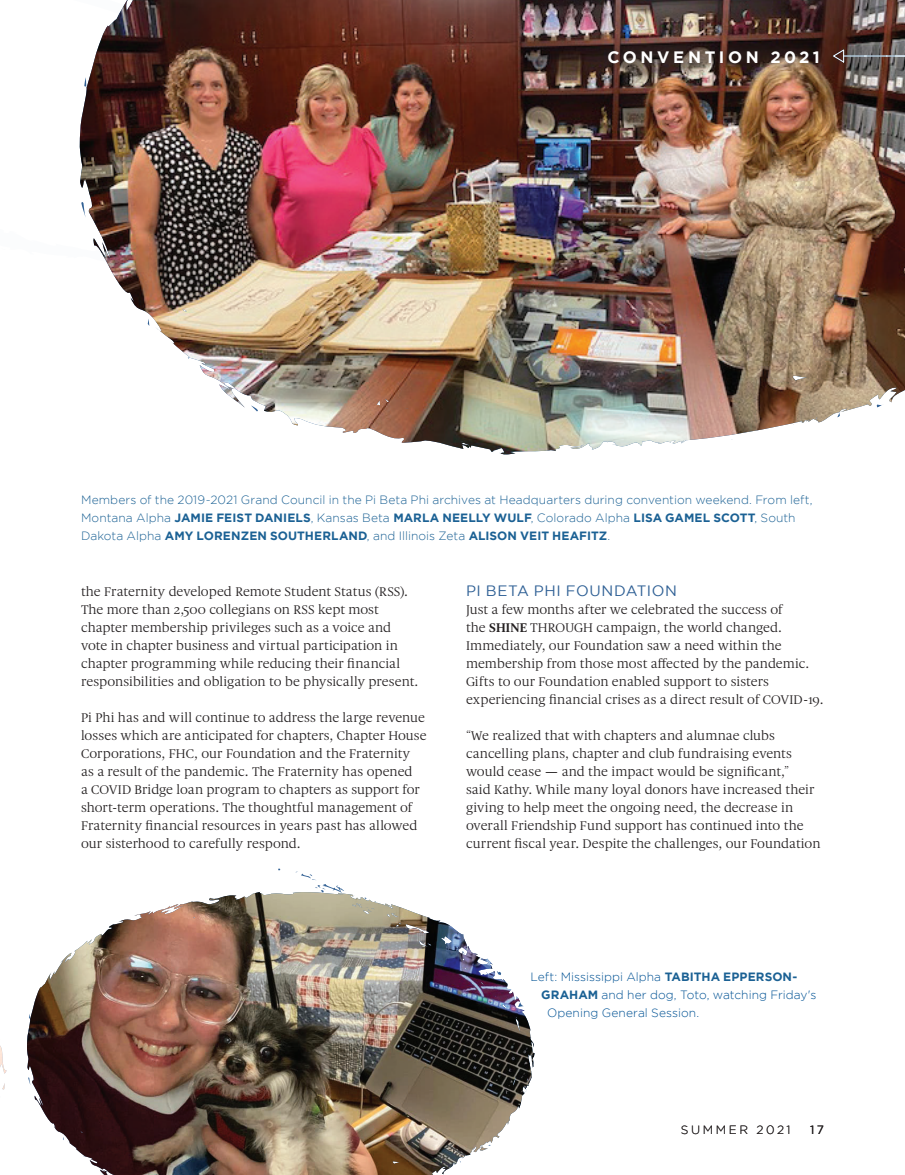
<style>
.page{position:relative;width:905px;height:1175px;background:#fff}
.page>*{position:absolute;margin:0;border:0;box-sizing:border-box;transform-origin:0 0}
.t1{font:700 16.5px "Gotham";letter-spacing:.215em;color:#fff}
.body_-_regular_parag{font:15px "Gotham";letter-spacing:.04em;color:#2f6095}
.body_-_regular_parag-2{font:13.5px/18px "Gauthier FY";letter-spacing:.005em;color:#231f20}
.t2{font:300 12px/18px "Gotham";letter-spacing:.005em;color:#1b6194}
.t3{font:300 12px "Gotham";letter-spacing:.005em;color:#005294}
.t4{font:300 12px "Gotham";letter-spacing:.215em;color:#231f20}
.t5{font:12px "Gotham";color:#231f20}
.s1{font-weight:700}
.s2{font-weight:700;color:#1b6194}
</style>
<div class="page">
<img style="left:682px;top:0;width:222px;height:443px">
<img style="left:80px;top:0;width:602px;height:455px">
<svg style="left:155px;top:327px;width:4px;height:3px"></svg>
<svg style="left:837px;top:412px;width:4px;height:5px"></svg>
<img style="left:0;top:1046px;width:7px;height:44px">
<div style="left:600px;top:43px;width:226px;height:28px;background:#231f20;opacity:.35"></div>
<svg style="left:833px;top:49px;width:71px;height:14px"></svg>
<svg style="left:295px;top:871px;width:49px;height:20px"></svg>
<svg style="left:252px;top:891px;width:283px;height:262px"></svg>
<img style="left:27px;top:894px;width:446px;height:280px">
<svg style="left:63px;top:1136px;width:6px;height:6px"></svg>
<svg style="left:518px;top:1002px;width:5px;height:5px"></svg>
<svg style="left:459px;top:1158px;width:3px;height:4px"></svg>
<p class="t1" style="left:607px;top:48px;width:214px">CONVENTION 2021</p>
<p class="t2" style="left:81px;top:491px;width:733px">Members of the 2019-2021 Grand Council in the Pi Beta Phi archives at Headquarters during convention weekend. From left,<br>Montana Alpha <span class="s1">JAMIE FEIST DANIELS</span>, Kansas Beta <span class="s1">MARLA NEELLY WULF</span>, Colorado Alpha <span class="s1">LISA GAMEL SCOTT</span>, South<br>Dakota Alpha <span class="s1">AMY LORENZEN SOUTHERLAND</span>, and Illinois Zeta <span class="s1">ALISON VEIT HEAFITZ</span>.</p>
<p class="body_-_regular_parag-2" style="left:81px;top:582px;width:339px">the Fraternity developed Remote Student Status (RSS).<br>The more than 2,500 collegians on RSS kept most chapter membership privileges such as a voice and vote in chapter business and virtual participation in chapter programming while reducing their financial responsibilities and obligation to be physically present.</p>
<p class="body_-_regular_parag-2" style="left:81px;top:708px;width:347px">Pi Phi has and will continue to address the large revenue losses which are anticipated for chapters, Chapter House Corporations, FHC, our Foundation and the Fraternity<br>as a result of the pandemic. The Fraternity has opened<br>a COVID Bridge loan program to chapters as support for short-term operations. The thoughtful management of Fraternity financial resources in years past has allowed our sisterhood to carefully respond.</p>
<p class="body_-_regular_parag" style="left:466px;top:582px;width:212px">PI BETA PHI FOUNDATION</p>
<p class="body_-_regular_parag-2" style="left:466px;top:600px;width:359px">Just a few months after we celebrated the success of<br>the <span class="s1">SHINE</span> THROUGH campaign, the world changed.<br>Immediately, our Foundation saw a need within the membership from those most affected by the pandemic.<br>Gifts to our Foundation enabled support to sisters experiencing financial crises as a direct result of COVID-19.</p>
<p class="body_-_regular_parag-2" style="left:466px;top:726px;width:356px">“We realized that with chapters and alumnae clubs cancelling plans, chapter and club fundraising events would cease — and the impact would be significant,”<br>said Kathy. While many loyal donors have increased their giving to help meet the ongoing need, the decrease in overall Friendship Fund support has continued into the current fiscal year. Despite the challenges, our Foundation</p>
<p class="t3" style="left:530px;top:970px;width:268px">Left: Mississippi Alpha <span class="s2">TABITHA EPPERSON-</span></p>
<p class="t3" style="left:541px;top:988px;width:277px"><span class="s2">GRAHAM</span> and her dog, Toto, watching Friday's</p>
<p class="t3" style="left:547px;top:1006px;width:154px">Opening General Session.</p>
<p class="t4" style="left:680px;top:1123px;width:111px">SUMMER 2021</p>
<p class="t5" style="left:810px;top:1123px;width:15px">17</p>
</div>
